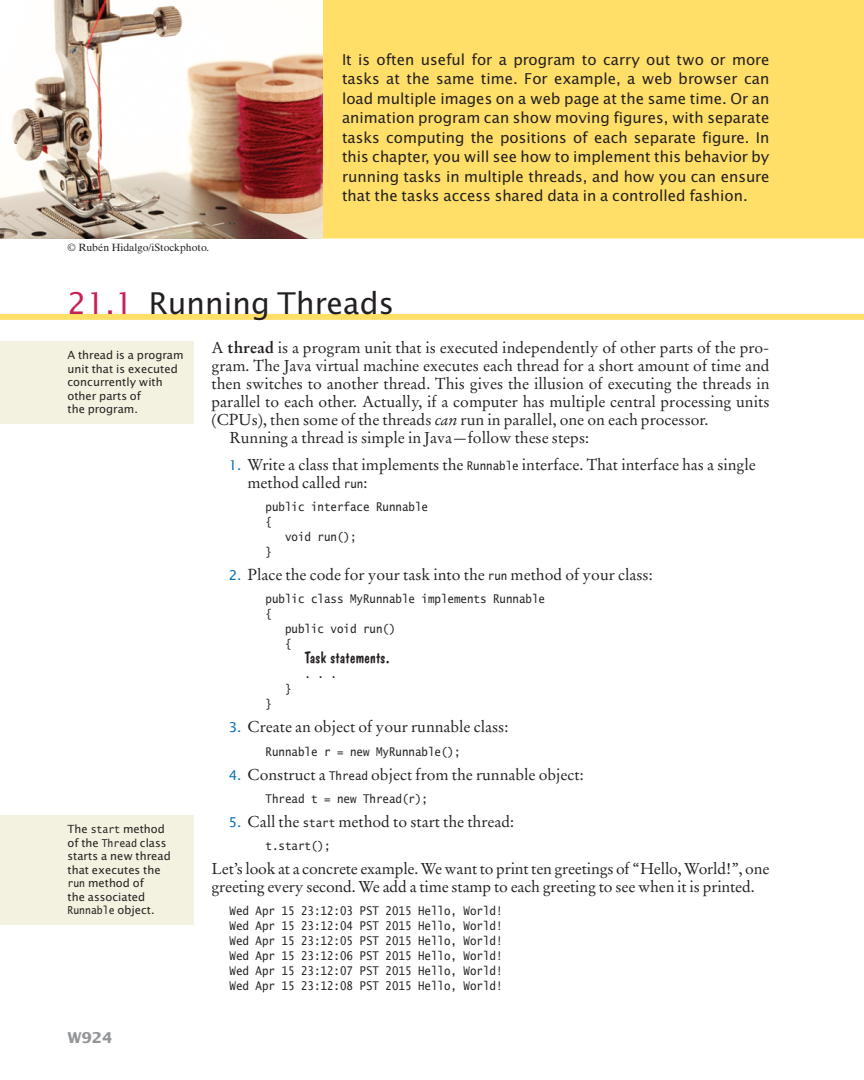
<style>
.page{position:relative;width:864px;height:1080px;background:#fff}
.page>*{position:absolute;margin:0;border:0;box-sizing:border-box;transform-origin:0 0}
.t1{font:30px "Lucida Sans Std";color:#231f20}
.t2{font:16.5px "Dom Casual Std";letter-spacing:-.025em;color:#231f20}
.t3{font:15.75px/18px "Stempel Garamond LT Std";color:#231f20}
.t4{font:15px/19.5px "Lucida Sans Std";color:#231f20;text-align:justify}
.t5{font:700 15px "Lucida Sans Std";color:#939598}
.t6{font:12px/15px "Lucida Sans Typewriter Std";color:#231f20;text-align:justify;scale:.9 1}
.t7{font:11.25px/13.5px "Lucida Sans Std";color:#231f20}
.t8{font:10.8px "Lucida Sans Typewriter Std";color:#231f20;scale:.9 1}
.t9{font:10.5px "Times Ten LT Std";color:#231f20}
.s1{color:#c72253}
.s2{font-weight:700}
.s3{font-style:italic}
.s4{font-family:"Lucida Sans Std";font-size:13.5px;color:#006cb7}
.s5{font-family:"Lucida Sans Typewriter Std";font-size:12px}
.s6{font-family:"Lucida Sans Typewriter Std";font-size:10.8px}
.s7{font-family:"Lucida Sans Std";font-size:11.25px}
</style>
<div class="page">
<div style="left:322px;top:0;width:542px;height:238px;background:#ffdf68"></div>
<div style="left:0;top:314px;width:864px;height:6px;background:#ffdf68"></div>
<div style="left:0;top:342px;width:194px;height:82px;background:#f3f1df"></div>
<div style="left:0;top:816px;width:194px;height:109px;background:#f3f1df"></div>
<img style="left:0;top:0;width:322px;height:238px">
<p class="t9" style="left:68px;top:241px;width:143px">© Rubén Hidalgo/iStockphoto.</p>
<p class="t4" style="left:342px;top:50px;width:429px">It is often useful for a program to carry out two or more tasks at the same time. For example, a web browser can load multiple images on a web page at the same time. Or an animation program can show moving figures, with separate tasks computing the positions of each separate figure. In this chapter, you will see how to implement this behavior by running tasks in multiple threads, and how you can ensure that the tasks access shared data in a controlled fashion.</p>
<h1 class="t1" style="left:68px;top:286px;width:328px"><span class="s1">21.1</span> Running Threads</h1>
<p class="t3" style="left:212px;top:339px;width:559px">A <span class="s2">thread</span> is a program unit that is executed independently of other parts of the pro-</p>
<p class="t3" style="left:212px;top:357px;width:560px">gram. The Java virtual machine executes each thread for a short amount of time and</p>
<p class="t3" style="left:212px;top:375px;width:560px">then switches to another thread. This gives the illusion of executing the threads in</p>
<p class="t3" style="left:212px;top:393px;width:559px">parallel to each other. Actually, if a computer has multiple central processing units</p>
<p class="t3" style="left:212px;top:411px;width:499px">(CPUs), then some of the threads <span class="s3">can</span> run in parallel, one on each processor.</p>
<p class="t3" style="left:230px;top:429px;width:361px">Running a thread is simple in Java—follow these steps:</p>
<p class="t3" style="left:248px;top:456px;width:510px;text-indent:-19px"><span class="s4">1.</span> Write a class that implements the <span class="s5">Runnable</span> interface. That interface has a single method called <span class="s5">run</span>:</p>
<p class="t6" style="left:266px;top:500px;width:182px">public interface Runnable</p>
<p class="t6" style="left:266px;top:515px;width:9px">{</p>
<p class="t6" style="left:285px;top:530px;width:81px">void run();</p>
<p class="t6" style="left:266px;top:545px;width:9px">}</p>
<p class="t3" style="left:229px;top:566px;width:425px"><span class="s4">2.</span> Place the code for your task into the <span class="s5">run</span> method of your class:</p>
<p class="t6" style="left:266px;top:592px;width:312px">public class MyRunnable implements Runnable</p>
<p class="t6" style="left:266px;top:607px;width:9px">{</p>
<p class="t6" style="left:285px;top:622px;width:124px">public void run()</p>
<p class="t6" style="left:285px;top:637px;width:9px">{</p>
<p class="t2" style="left:305px;top:648px;width:87px">Task statements.</p>
<p class="t6" style="left:305px;top:667px;width:38px">. . .</p>
<p class="t6" style="left:285px;top:682px;width:9px">}</p>
<p class="t6" style="left:266px;top:697px;width:9px">}</p>
<p class="t3" style="left:229px;top:718px;width:281px"><span class="s4">3.</span> Create an object of your runnable class:</p>
<p class="t6" style="left:266px;top:744px;width:218px">Runnable r = new MyRunnable();</p>
<p class="t3" style="left:229px;top:765px;width:357px"><span class="s4">4.</span> Construct a <span class="s5">Thread</span> object from the runnable object:</p>
<p class="t6" style="left:266px;top:791px;width:182px">Thread t = new Thread(r);</p>
<p class="t3" style="left:229px;top:813px;width:287px"><span class="s4">5.</span> Call the <span class="s5">start</span> method to start the thread:</p>
<p class="t6" style="left:266px;top:839px;width:74px">t.start();</p>
<p class="t3" style="left:212px;top:860px;width:559px">Let’s look at a concrete example. We want to print ten greetings of “Hello, World!”, one greeting every second. We add a time stamp to each greeting to see when it is printed.</p>
<p class="t6" style="left:230px;top:904px;width:305px">Wed Apr 15 23:12:03 PST 2015 Hello, World!<br>Wed Apr 15 23:12:04 PST 2015 Hello, World!<br>Wed Apr 15 23:12:05 PST 2015 Hello, World!<br>Wed Apr 15 23:12:06 PST 2015 Hello, World!<br>Wed Apr 15 23:12:07 PST 2015 Hello, World!<br>Wed Apr 15 23:12:08 PST 2015 Hello, World!</p>
<p class="t7" style="left:68px;top:349px;width:118px">A thread is a program unit that is executed concurrently with other parts of<br>the program.</p>
<p class="t7" style="left:67px;top:823px;width:105px">The <span class="s6">start</span> method of the <span class="s6">Thread</span> class starts a new thread that executes the <span class="s6">run</span> method of<br>the associated</p>
<p class="t8" style="left:68px;top:904px;width:98px">Runnable <span class="s7">object.</span></p>
<p class="t5" style="left:68px;top:1029px;width:47px">W924</p>
</div>
